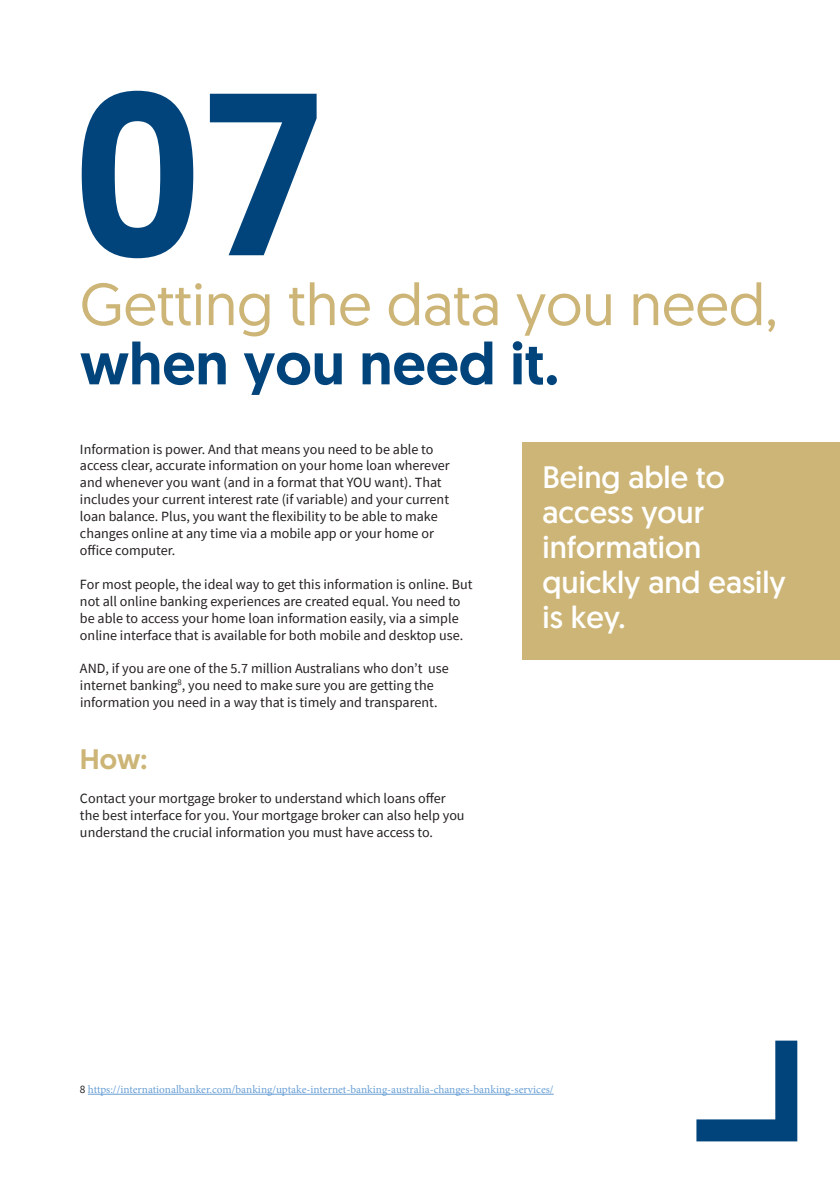
<style>
.page{position:relative;width:840px;height:1191px;background:#fff}
.page>*{position:absolute;margin:0;border:0;box-sizing:border-box;transform-origin:0 0}
.t1{font:500 230.6px "Geomanist";color:#00447b}
.t2{font:59.2px "Geomanist";color:#ccb576}
.t3{font:500 59.2px "Geomanist";color:#00447b}
.t4{font:31px/35.2px "Geomanist";color:#fff}
.t5{font:500 28.2px "Geomanist";color:#ccb576}
.t6{font:14px/17px "Source Sans Pro";color:#231f20}
.t7{font:11.2px "Minion Pro";color:#689fd5}
.s1{font-family:"Source Sans Pro";color:#231f20}
</style>
<div class="page">
<div style="left:521px;top:443px;width:318px;height:217px;background:#ccb576"></div>
<svg style="left:696px;top:1040px;width:100px;height:101px"></svg>
<hr style="left:88px;top:1093px;width:465px;height:1px;background:#689fd5">
<h1 class="t1" style="left:71px;top:22px;width:252px">07</h1>
<h2 class="t2" style="left:80px;top:266px;width:699px">Getting the data you need,</h2>
<h2 class="t3" style="left:80px;top:324px;width:480px">when you need it.</h2>
<p class="t6" style="left:80px;top:440px;width:371px">Information is power. And that means you need to be able to access clear, accurate information on your home loan wherever and whenever you want (and in a format that YOU want). That includes your current interest rate (if variable) and your current loan balance. Plus, you want the flexibility to be able to make changes online at any time via a mobile app or your home or office computer.</p>
<p class="t6" style="left:80px;top:575px;width:394px">For most people, the ideal way to get this information is online. But not all online banking experiences are created equal. You need to be able to access your home loan information easily, via a simple online interface that is available for both mobile and desktop use.</p>
<p class="t6" style="left:80px;top:660px;width:370px">AND, if you are one of the 5.7 million Australians who don’t use internet banking<sup>8</sup>, you need to make sure you are getting the information you need in a way that is timely and transparent.</p>
<h3 class="t5" style="left:80px;top:741px;width:69px">How:</h3>
<p class="t6" style="left:80px;top:790px;width:386px">Contact your mortgage broker to understand which loans offer the best interface for you. Your mortgage broker can also help you understand the crucial information you must have access to.</p>
<h3 class="t4" style="left:542px;top:458px;width:245px">Being able to access your information quickly and easily is key.</h3>
<p class="t7" style="left:80px;top:1082px;width:475px"><span class="s1">8</span> https://internationalbanker.com/banking/uptake-internet-banking-australia-changes-banking-services/</p>
</div>
